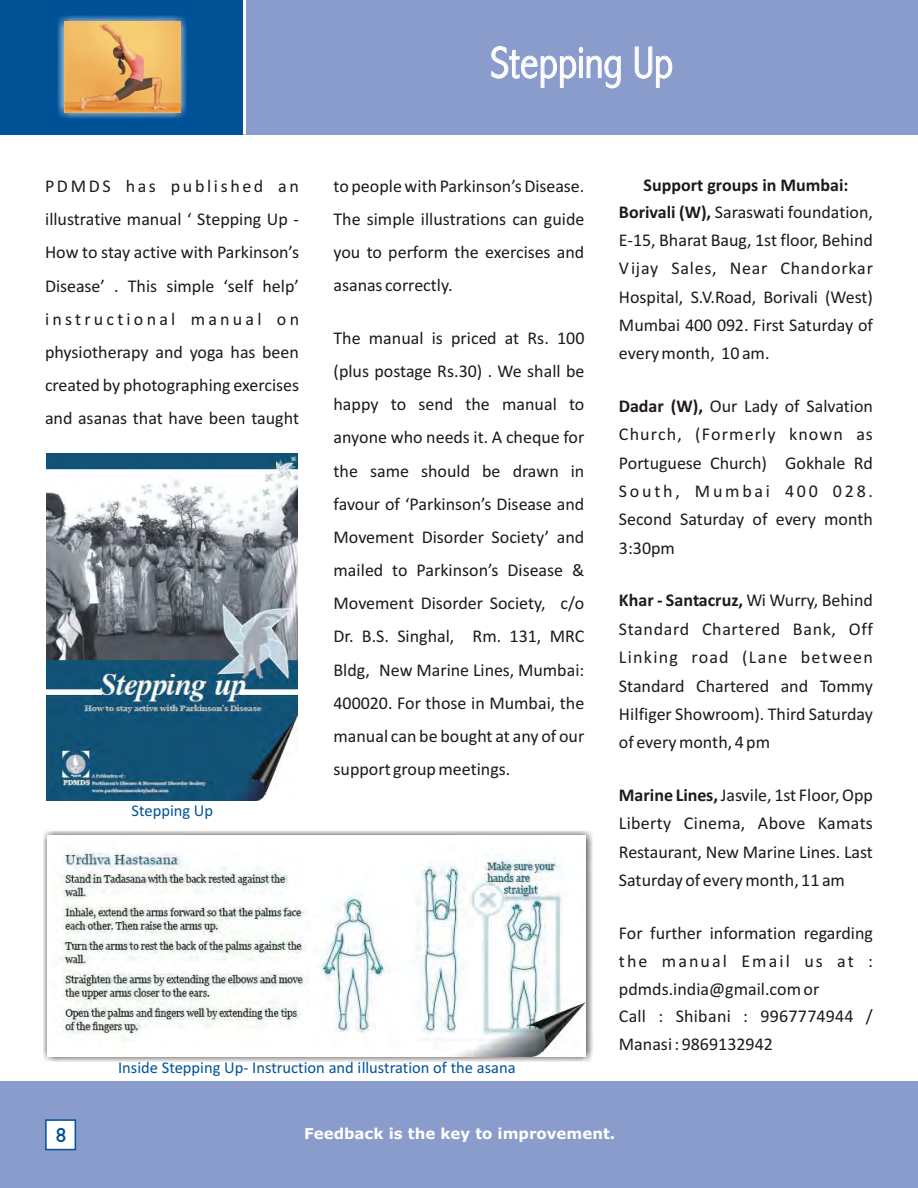
<style>
.page{position:relative;width:918px;height:1188px;background:#fff}
.page>*{position:absolute;margin:0;border:0;box-sizing:border-box;transform-origin:0 0}
.t1{font:300 45px "Abadi MT Condensed";color:#fff}
.t2{font:21px "Chantilly";color:#005296}
.t3{font:18px/33.2px "Calibri";color:#1f1a17;text-align:justify}
.t4{font:700 18px/26.4px "Calibri";color:#1f1a17;text-align:center}
.t5{font:16.5px "Calibri";color:#005296}
.t6{font:700 15px "Verdana";color:#fff}
.s1{font-weight:400}
.s2{font-weight:700}
</style>
<div class="page">
<div style="left:0;top:1082px;width:918px;height:106px;background:#8a9ccc"></div>
<div style="left:45px;top:1119px;width:31px;height:31px;background:#fff;border:2px solid #005296"></div>
<div style="left:244px;top:0;width:674px;height:135px;background:#8a9ccc"></div>
<div style="left:0;top:0;width:244px;height:135px;background:#005296"></div>
<hr style="left:243px;top:0;width:3px;height:135px;background:#fff">
<img style="left:43px;top:830px;width:550px;height:232px">
<img style="left:47px;top:836px;width:538px;height:220px">
<img style="left:47px;top:454px;width:250px;height:346px">
<img style="left:57px;top:15px;width:130px;height:104px">
<img style="left:64px;top:22px;width:116px;height:90px">
<h1 class="t1" style="left:491px;top:46px;width:184px">Stepping Up</h1>
<p class="t3" style="left:45px;top:171px;width:256px">PDMDS has published an illustrative manual ‘ Stepping Up - How to stay active with Parkinson’s Disease’ . This simple ‘self help’ instructional manual on physiotherapy and yoga has been created by photographing exercises and asanas that have been taught</p>
<p class="t3" style="left:334px;top:171px;width:252px">to people with Parkinson’s Disease.<br>The simple illustrations can guide you to perform the exercises and asanas correctly.</p>
<p class="t3" style="left:334px;top:323px;width:252px">The manual is priced at Rs. 100 (plus postage Rs.30) . We shall be happy to send the manual to anyone who needs it. A cheque for the same should be drawn in favour of ‘Parkinson’s Disease and Movement Disorder Society’ and mailed to Parkinson’s Disease &amp; Movement Disorder Society, c/o Dr. B.S. Singhal, Rm. 131, MRC Bldg, New Marine Lines, Mumbai:<br>400020. For those in Mumbai, the manual can be bought at any of our support group meetings.</p>
<p class="t5" style="left:132px;top:804px;width:83px">Stepping Up</p>
<p class="t5" style="left:118px;top:1061px;width:399px">Inside Stepping Up- Instruction and illustration of the asana</p>
<p class="t4" style="left:619px;top:174px;width:256px">Support groups in Mumbai:<br>Borivali (W), <span class="s1">Saraswati foundation,</span></p>
<p class="t3" style="left:619px;top:227px;width:256px;line-height:28.3px">E-15, Bharat Baug, 1st floor, Behind Vijay Sales, Near Chandorkar Hospital, S.V.Road, Borivali (West)<br>Mumbai 400 092. First Saturday of every month, 10 am.</p>
<p class="t3" style="left:619px;top:393px;width:256px;line-height:28.3px"><span class="s2">Dadar (W),</span> Our Lady of Salvation Church, (Formerly known as Portuguese Church) Gokhale Rd South, Mumbai 400 028.<br>Second Saturday of every month 3:30pm</p>
<p class="t3" style="left:619px;top:588px;width:256px;line-height:28.3px"><span class="s2">Khar - Santacruz,</span> Wi Wurry, Behind Standard Chartered Bank, Off Linking road (Lane between Standard Chartered and Tommy Hilfiger Showroom). Third Saturday of every month, 4 pm</p>
<p class="t3" style="left:619px;top:782px;width:256px;line-height:28.3px"><span class="s2">Marine Lines,</span> Jasvile, 1st Floor, Opp Liberty Cinema, Above Kamats Restaurant, New Marine Lines. Last Saturday of every month, 11 am</p>
<p class="t3" style="left:619px;top:920px;width:256px;line-height:28.3px">For further information regarding the manual Email us at : pdmds.india@gmail.com or</p>
<p class="t3" style="left:619px;top:1003px;width:256px;line-height:28.3px">Call : Shibani : 9967774944 /<br>Manasi : 9869132942</p>
<p class="t2" style="left:56px;top:1123px;width:12px">8</p>
<p class="t6" style="left:304px;top:1128px;width:313px">Feedback is the key to improvement.</p>
</div>
